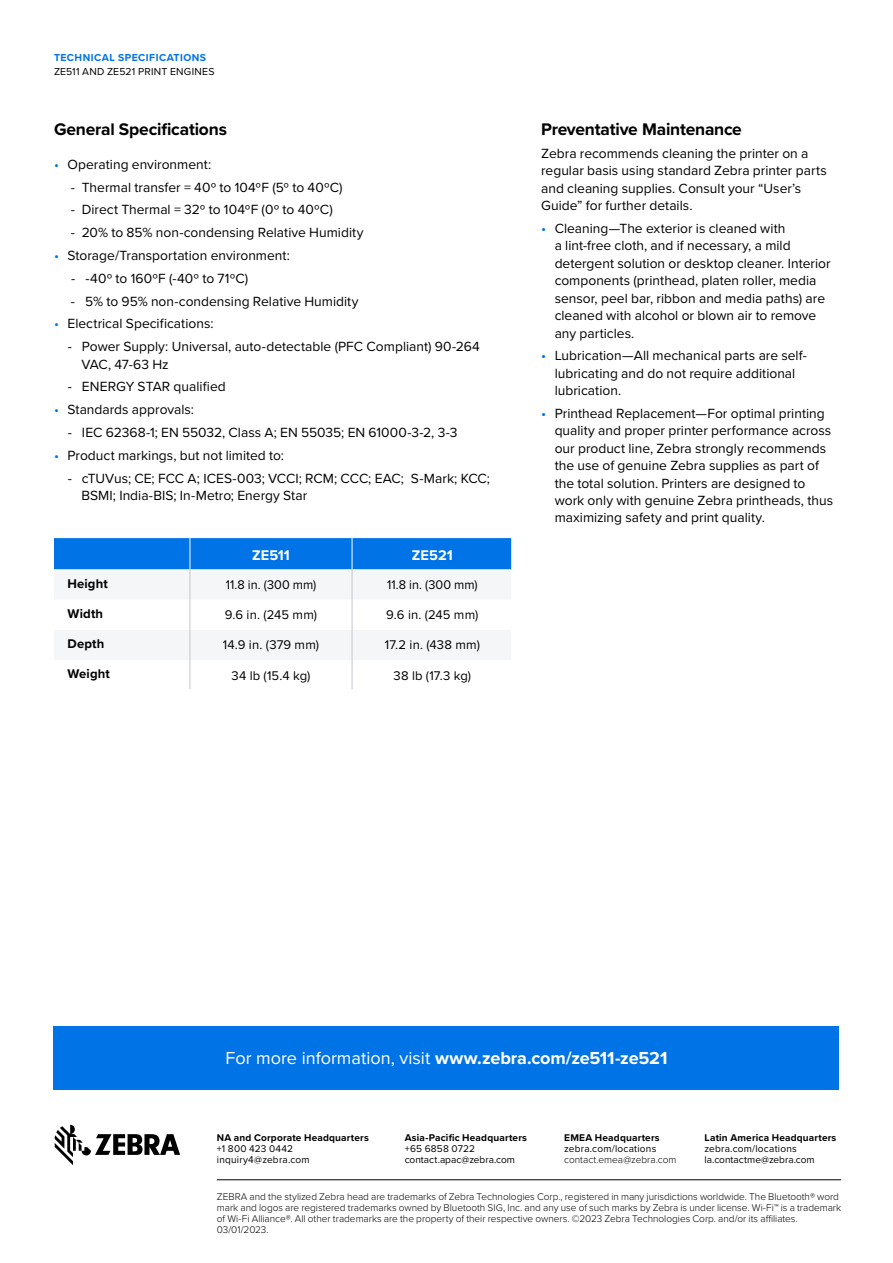
<style>
.page{position:relative;width:893px;height:1263px;background:#fff}
.page>*{position:absolute;margin:0;border:0;box-sizing:border-box;transform-origin:0 0}
.t1{font:700 18px "Proxima Nova";letter-spacing:-.01em;color:#fff}
.t2{font:700 17.4px "Proxima Nova";letter-spacing:-.01em;color:#000}
.t3{font:700 14.55px "Proxima Nova";letter-spacing:.01em;color:#fff}
.t4{font:13.8px/17.4px "Proxima Nova";color:#000}
.t5{font:13.8px/17.4px "Proxima Nova";color:#000101}
.t6{font:13.05px "Proxima Nova";letter-spacing:.01em;color:#000}
.t7{font:700 13.05px "Proxima Nova";letter-spacing:.015em;color:#000}
.t8{font:10.5px "Proxima Nova";letter-spacing:.02em;color:#000}
.t9{font:700 10.5px "Proxima Nova";letter-spacing:.045em;color:#0073e6}
.t10{font:300 10.05px/10.8px "Proxima Nova";letter-spacing:-.005em;color:#000}
.t11{font:10.05px/10.8px "Proxima Nova";letter-spacing:.015em;color:#000}
.t12{font:700 10.05px "Proxima Nova";letter-spacing:.02em;color:#000}
.s1{color:#0073e6}
.s2{color:#000}
.s3{font-size:14.25px;color:#0073e6}
.s4{font-weight:400}
</style>
<div class="page">
<svg style="left:54px;top:538px;width:459px;height:151px"></svg>
<svg style="left:55px;top:1125px;width:125px;height:40px"></svg>
<hr style="left:217px;top:1179px;width:624px;height:1px;background:#000">
<div style="left:54px;top:1025px;width:785px;height:64px;background:#0073e6"></div>
<p class="t9" style="left:54px;top:50px;width:154px">TECHNICAL SPECIFICATIONS</p>
<p class="t8" style="left:54px;top:64px;width:162px">ZE511 AND ZE521 PRINT ENGINES</p>
<p class="t2" style="left:54px;top:116px;width:174px">General Specifications</p>
<p class="t5" style="left:54px;top:155px;width:159px"><span class="s1">•</span> Operating environment:</p>
<p class="t5" style="left:71px;top:178px;width:273px"><span class="s2">-</span> Thermal transfer = 40º to 104ºF (5º to 40ºC)</p>
<p class="t5" style="left:71px;top:201px;width:263px"><span class="s2">-</span> Direct Thermal = 32º to 104ºF (0º to 40ºC)</p>
<p class="t5" style="left:71px;top:223px;width:294px"><span class="s2">-</span> 20% to 85% non-condensing Relative Humidity</p>
<p class="t5" style="left:54px;top:246px;width:237px"><span class="s1">•</span> Storage/Transportation environment:</p>
<p class="t5" style="left:71px;top:269px;width:179px"><span class="s2">-</span> -40º to 160ºF (-40º to 71ºC)</p>
<p class="t5" style="left:71px;top:292px;width:289px"><span class="s2">-</span> 5% to 95% non-condensing Relative Humidity</p>
<p class="t5" style="left:54px;top:315px;width:161px"><span class="s1">•</span> Electrical Specifications:</p>
<p class="t5" style="left:81px;top:337px;width:400px;text-indent:-14px"><span class="s2">-</span> Power Supply: Universal, auto-detectable (PFC Compliant) 90-264<br>VAC, 47-63 Hz</p>
<p class="t5" style="left:68px;top:378px;width:160px"><span class="s2">-</span> ENERGY STAR qualified</p>
<p class="t5" style="left:54px;top:400px;width:142px"><span class="s1">•</span> Standards approvals:</p>
<p class="t5" style="left:68px;top:423px;width:391px"><span class="s2">-</span> IEC 62368-1; EN 55032, Class A; EN 55035; EN 61000-3-2, 3-3</p>
<p class="t5" style="left:54px;top:446px;width:231px"><span class="s1">•</span> Product markings, but not limited to:</p>
<p class="t5" style="left:81px;top:469px;width:410px;text-indent:-14px"><span class="s2">-</span> cTUVus; CE; FCC A; ICES-003; VCCI; RCM; CCC; EAC; S-Mark; KCC;<br>BSMI; India-BIS; In-Metro; Energy Star</p>
<p class="t3" style="left:252px;top:544px;width:39px">ZE511</p>
<p class="t3" style="left:412px;top:544px;width:42px">ZE521</p>
<p class="t7" style="left:68px;top:573px;width:42px">Height</p>
<p class="t6" style="left:226px;top:575px;width:92px">11.8 in. (300 mm)</p>
<p class="t6" style="left:387px;top:575px;width:92px">11.8 in. (300 mm)</p>
<p class="t7" style="left:68px;top:604px;width:37px">Width</p>
<p class="t6" style="left:225px;top:605px;width:94px">9.6 in. (245 mm)</p>
<p class="t6" style="left:386px;top:605px;width:94px">9.6 in. (245 mm)</p>
<p class="t7" style="left:67px;top:634px;width:38px">Depth</p>
<p class="t6" style="left:223px;top:635px;width:98px">14.9 in. (379 mm)</p>
<p class="t6" style="left:385px;top:635px;width:97px">17.2 in. (438 mm)</p>
<p class="t7" style="left:67px;top:664px;width:44px">Weight</p>
<p class="t6" style="left:231px;top:666px;width:81px">34 lb (15.4 kg)</p>
<p class="t6" style="left:394px;top:666px;width:79px">38 lb (17.3 kg)</p>
<p class="t2" style="left:541px;top:116px;width:202px">Preventative Maintenance</p>
<p class="t4" style="left:541px;top:144px;width:287px">Zebra recommends cleaning the printer on a regular basis using standard Zebra printer parts and cleaning supplies. Consult your “User’s Guide” for further details.</p>
<p class="t4" style="left:555px;top:219px;width:277px;text-indent:-14px"><span class="s3">•</span> Cleaning—The exterior is cleaned with<br>a lint-free cloth, and if necessary, a mild detergent solution or desktop cleaner. Interior components (printhead, platen roller, media sensor, peel bar, ribbon and media paths) are cleaned with alcohol or blown air to remove any particles.</p>
<p class="t4" style="left:555px;top:346px;width:254px;text-indent:-14px"><span class="s3">•</span> Lubrication—All mechanical parts are self&shy;lubricating and do not require additional lubrication.</p>
<p class="t4" style="left:555px;top:404px;width:280px;text-indent:-14px"><span class="s3">•</span> Printhead Replacement—For optimal printing quality and proper printer performance across our product line, Zebra strongly recommends the use of genuine Zebra supplies as part of the total solution. Printers are designed to work only with genuine Zebra printheads, thus maximizing safety and print quality.</p>
<h1 class="t1" style="left:225px;top:1044px;width:443px"><span class="s4">For more information, visit</span> www.zebra.com/ze511-ze521</h1>
<p class="t12" style="left:217px;top:1130px;width:153px">NA and Corporate Headquarters</p>
<p class="t11" style="left:217px;top:1143px;width:94px">+1 800 423 0442 inquiry4@zebra.com</p>
<p class="t12" style="left:405px;top:1130px;width:124px">Asia-Pacific Headquarters</p>
<p class="t11" style="left:405px;top:1143px;width:112px">+65 6858 0722 contact.apac@zebra.com</p>
<p class="t12" style="left:564px;top:1130px;width:97px">EMEA Headquarters</p>
<p class="t11" style="left:564px;top:1143px;width:94px">zebra.com/locations</p>
<p class="t10" style="left:564px;top:1154px;width:114px">contact.emea@zebra.com</p>
<p class="t12" style="left:705px;top:1130px;width:133px">Latin America Headquarters</p>
<p class="t11" style="left:705px;top:1143px;width:112px">zebra.com/locations la.contactme@zebra.com</p>
<p class="t10" style="left:217px;top:1191px;width:626px">ZEBRA and the stylized Zebra head are trademarks of Zebra Technologies Corp., registered in many jurisdictions worldwide. The Bluetooth® word mark and logos are registered trademarks owned by Bluetooth SIG, Inc. and any use of such marks by Zebra is under license. Wi-Fi™ is a trademark of Wi-Fi Alliance®. All other trademarks are the property of their respective owners. ©2023 Zebra Technologies Corp. and/or its affiliates.<br>03/01/2023.</p>
</div>
